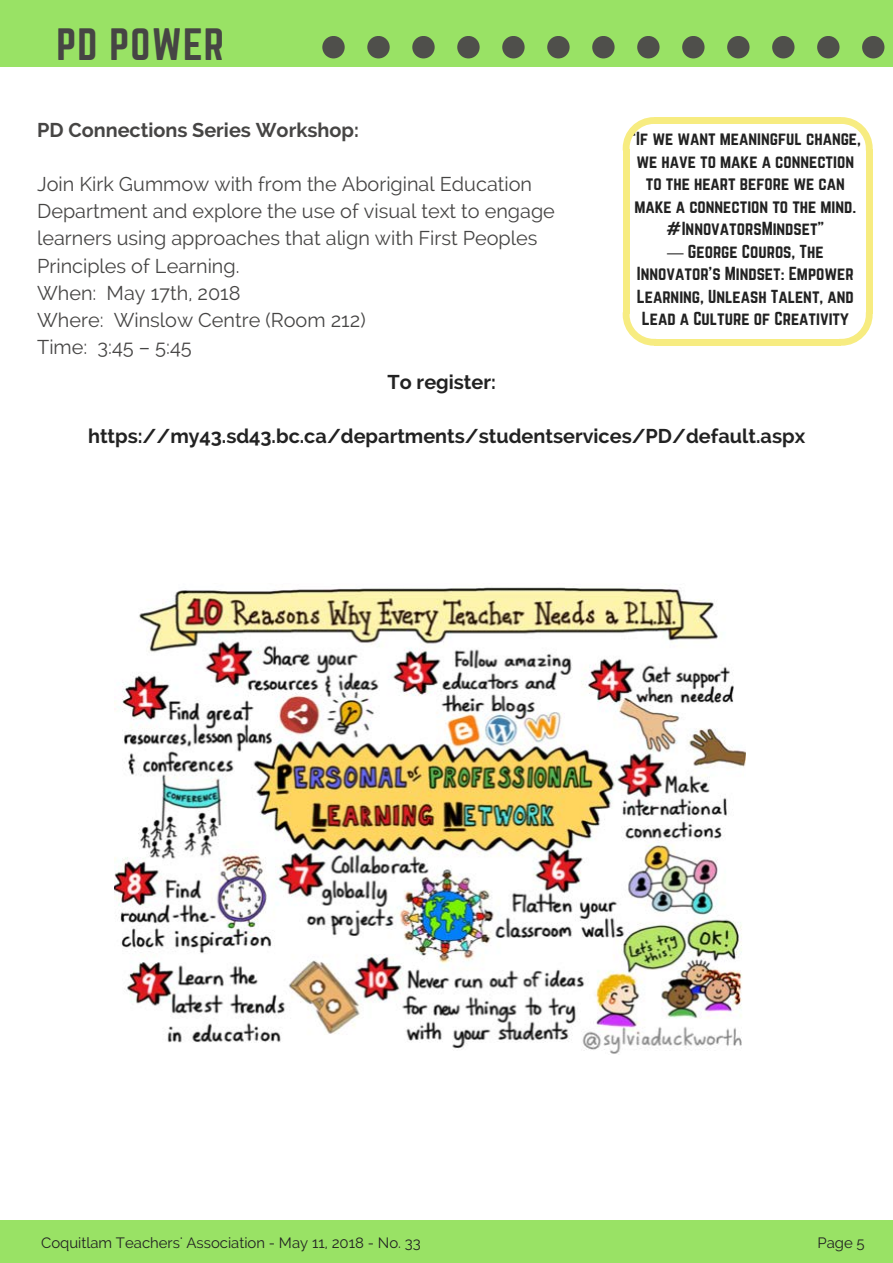
<style>
.page{position:relative;width:893px;height:1263px;background:#fff}
.page>*{position:absolute;margin:0;border:0;box-sizing:border-box;transform-origin:0 0}
.t1{font:39.75px "Norwester";letter-spacing:.03em;color:#464544}
.t2{font:19.8px/27px "Raleway";color:#464544}
.t3{font:700 19.8px "Raleway";color:#222}
.t4{font:700 19.8px "Raleway";color:#464544}
.t5{font:16.5px/22.5px "Norwester";color:#222;text-align:center}
.t6{font:14.85px "Raleway";color:#222}
.s1{font-family:"Liberation Sans"}
</style>
<div class="page">
<div style="left:0;top:1221px;width:893px;height:42px;background:#99e265"></div>
<div style="left:0;top:0;width:893px;height:66px;background:#99e265"></div>
<div style="left:547px;top:36px;width:23px;height:22px;background:#4f4f4b;border-radius:50%"></div>
<div style="left:592px;top:36px;width:23px;height:22px;background:#4f4f4b;border-radius:50%"></div>
<div style="left:502px;top:36px;width:23px;height:22px;background:#4f4f4b;border-radius:50%"></div>
<div style="left:682px;top:36px;width:22px;height:22px;background:#4f4f4b;border-radius:50%"></div>
<svg style="left:322px;top:36px;width:23px;height:22px"></svg>
<div style="left:727px;top:36px;width:22px;height:22px;background:#4f4f4b;border-radius:50%"></div>
<div style="left:367px;top:36px;width:23px;height:22px;background:#4f4f4b;border-radius:50%"></div>
<div style="left:412px;top:36px;width:23px;height:22px;background:#4f4f4b;border-radius:50%"></div>
<div style="left:457px;top:36px;width:23px;height:22px;background:#4f4f4b;border-radius:50%"></div>
<div style="left:637px;top:36px;width:23px;height:22px;background:#4f4f4b;border-radius:50%"></div>
<div style="left:817px;top:36px;width:22px;height:22px;background:#4f4f4b;border-radius:50%"></div>
<div style="left:862px;top:36px;width:22px;height:22px;background:#4f4f4b;border-radius:50%"></div>
<div style="left:772px;top:36px;width:22px;height:22px;background:#4f4f4b;border-radius:50%"></div>
<img style="left:115px;top:587px;width:630px;height:467px">
<svg style="left:623px;top:117px;width:32px;height:32px"></svg>
<svg style="left:841px;top:117px;width:32px;height:33px"></svg>
<div style="left:655px;top:117px;width:186px;height:7px;background:#f7ec81"></div>
<div style="left:623px;top:149px;width:7px;height:165px;background:#f7ec81"></div>
<div style="left:655px;top:339px;width:186px;height:7px;background:#f7ec81"></div>
<svg style="left:623px;top:314px;width:33px;height:32px"></svg>
<div style="left:866px;top:149px;width:7px;height:165px;background:#f7ec81"></div>
<svg style="left:839px;top:312px;width:34px;height:34px"></svg>
<h1 class="t1" style="left:56px;top:25px;width:169px">PD POWER</h1>
<p class="t4" style="left:37px;top:119px;width:323px">PD Connections Series Workshop:</p>
<p class="t2" style="left:37px;top:171px;width:519px">Join Kirk Gummow with from the Aboriginal Education Department and explore the use of visual text to engage learners using approaches that align with First Peoples Principles of Learning.<br>When: May 17th, 2018<br>Where: Winslow Centre (Room 212)<br>Time: 3:45 – 5:45</p>
<p class="t5" style="left:630px;top:128px;width:233px">“If we want meaningful change, we have to make a connection to the heart before we can make a connection to the mind. #InnovatorsMindset”<br><span class="s1">―</span> George Couros, The<br>Innovator's Mindset: Empower<br>Learning, Unleash Talent, and<br>Lead a Culture of Creativity</p>
<p class="t3" style="left:388px;top:370px;width:110px">To register:</p>
<p class="t3" style="left:88px;top:424px;width:719px">https://my43.sd43.bc.ca/departments/studentservices/PD/default.aspx</p>
<p class="t6" style="left:41px;top:1234px;width:381px">Coquitlam Teachers' Association - May 11, 2018 - No. 33</p>
<p class="t6" style="left:817px;top:1234px;width:49px">Page 5</p>
</div>
